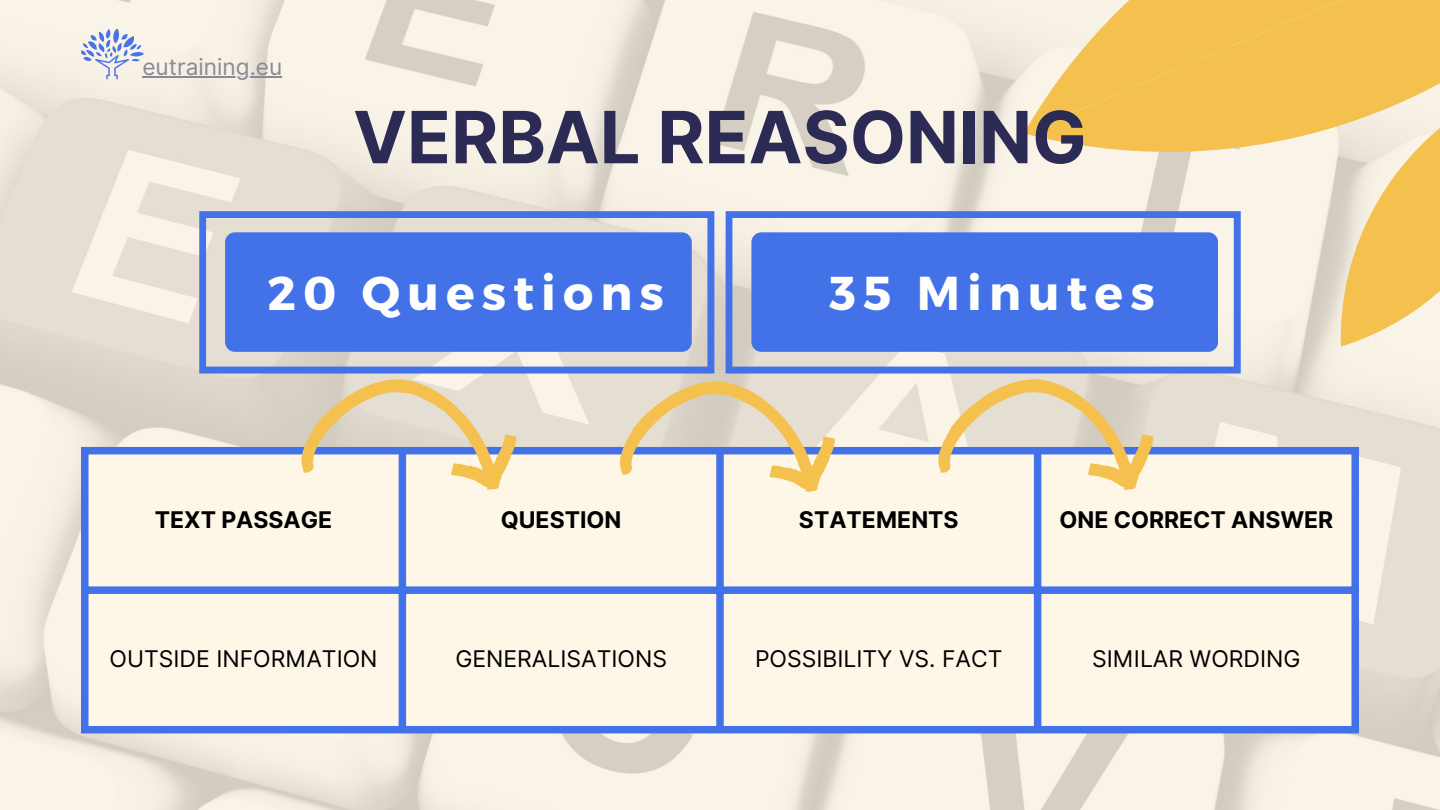
<style>
.page{position:relative;width:1440px;height:810px;background:#fff}
.page>*{position:absolute;margin:0;border:0;box-sizing:border-box;transform-origin:0 0}
.t1{font:700 72px "Inter";color:#2b2b55}
.t2{font:700 47.5px "Montserrat";letter-spacing:.15em;color:#fff}
.t3{font:23px "Inter";color:#000}
.t4{font:700 23px "Inter";color:#000}
.t5{font:22.7px "Inter";color:#888b94}
</style>
<div class="page">
<img style="left:0;top:0;width:1440px;height:810px">
<svg style="left:81px;top:29px;width:63px;height:50px;background:#cfd4e6"></svg>
<hr style="left:142px;top:77px;width:140px;height:1px;background:#888b94">
<svg style="left:1024px;top:0;width:416px;height:164px;background:#f4cb6e"></svg>
<svg style="left:1339px;top:78px;width:101px;height:269px;background:#f2d18a"></svg>
<svg style="left:199px;top:211px;width:515px;height:163px;background:#b0bbda"></svg>
<div style="left:225px;top:232px;width:466px;height:120px;background:#4271e8;border-radius:10px"></div>
<svg style="left:726px;top:211px;width:515px;height:163px;background:#bac4e1"></svg>
<div style="left:751px;top:232px;width:467px;height:120px;background:#4271e8;border-radius:10px"></div>
<div style="left:88px;top:454px;width:1264px;height:272px;background:#fef6e7"></div>
<div style="left:81px;top:454px;width:7px;height:272px;background:#4271e8"></div>
<div style="left:399px;top:454px;width:7px;height:272px;background:#4271e8"></div>
<div style="left:716px;top:454px;width:8px;height:272px;background:#4271e8"></div>
<div style="left:1034px;top:454px;width:7px;height:272px;background:#4271e8"></div>
<div style="left:1352px;top:454px;width:7px;height:272px;background:#4271e8"></div>
<div style="left:81px;top:447px;width:1278px;height:7px;background:#4271e8"></div>
<div style="left:81px;top:586px;width:1278px;height:8px;background:#4271e8"></div>
<div style="left:81px;top:726px;width:1278px;height:7px;background:#4271e8"></div>
<svg style="left:284px;top:351px;width:246px;height:192px;background:#e1dacf"></svg>
<svg style="left:603px;top:349px;width:245px;height:196px;background:#dfd9cf"></svg>
<svg style="left:921px;top:351px;width:246px;height:192px;background:#e2dcd0"></svg>
<p class="t5" style="left:142px;top:54px;width:141px">eutraining.eu</p>
<h1 class="t1" style="left:353px;top:94px;width:735px">VERBAL REASONING</h1>
<h2 class="t2" style="left:268px;top:262px;width:398px">20 Questions</h2>
<h2 class="t2" style="left:830px;top:262px;width:327px">35 Minutes</h2>
<p class="t4" style="left:155px;top:506px;width:179px">TEXT PASSAGE</p>
<p class="t4" style="left:501px;top:506px;width:122px">QUESTION</p>
<p class="t4" style="left:799px;top:506px;width:161px">STATEMENTS</p>
<p class="t4" style="left:1059px;top:506px;width:275px">ONE CORRECT ANSWER</p>
<p class="t3" style="left:110px;top:645px;width:270px">OUTSIDE INFORMATION</p>
<p class="t3" style="left:455px;top:645px;width:213px">GENERALISATIONS</p>
<p class="t3" style="left:755px;top:645px;width:249px">POSSIBILITY VS. FACT</p>
<p class="t3" style="left:1092px;top:645px;width:210px">SIMILAR WORDING</p>
</div>
